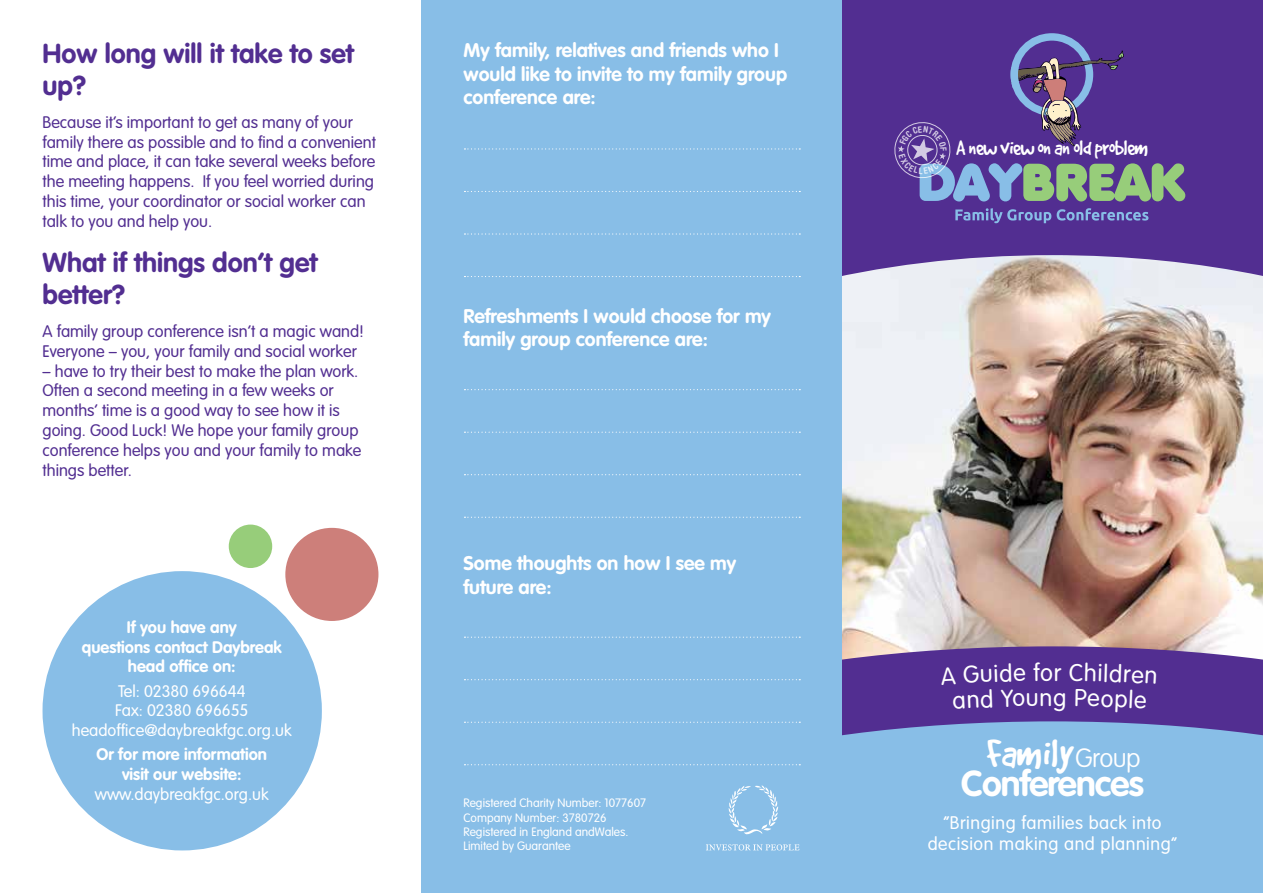
<style>
.page{position:relative;width:1263px;height:893px;background:#fff}
.page>*{position:absolute;margin:0;border:0;box-sizing:border-box;transform-origin:0 0}
.t1{font:43.05px "Good Dog Plain";color:#fff}
.t2{font:700 35.55px "VAG Rounded";letter-spacing:-.025em;color:#fff}
.t3{font:700 27px/32.4px "VAG Rounded";color:#522e91}
.t4{font:300 24px "VAG Rounded";color:#fff}
.t5{font:22.8px "Good Dog Plain";letter-spacing:-.025em;color:#fff}
.t6{font:700 19.5px/23.4px "VAG Rounded";color:#fff}
.t7{font:300 18px/21.6px "VAG Rounded";letter-spacing:.03em;color:#fff;text-align:center}
.t8{font:300 16.5px/19.8px "VAG Rounded";color:#522e91}
.t9{font:700 16.5px/19.8px "VAG Rounded";color:#fff;text-align:center}
.t10{font:300 16.5px/19.8px "VAG Rounded";color:#fff;text-align:center}
.t11{font:300 12px/14.4px "VAG Rounded";color:#fff}
.s1{font-family:"VAG Rounded";font-weight:100;font-size:26.1px}
</style>
<div class="page">
<div style="left:842px;top:0;width:421px;height:893px;background:#522e91"></div>
<img style="left:842px;top:255px;width:421px;height:391px">
<div style="left:1010px;top:33px;width:83px;height:83px;border:7px solid #88bee7;border-radius:50%"></div>
<svg style="left:955px;top:208px;width:193px;height:15px"></svg>
<svg style="left:842px;top:646px;width:421px;height:247px"></svg>
<div style="left:421px;top:0;width:421px;height:893px;background:#88bee7"></div>
<div style="left:43px;top:571px;width:279px;height:279px;background:#88bee7;border-radius:50%"></div>
<div style="left:285px;top:528px;width:93px;height:93px;background:#cd7f7a;border-radius:50%"></div>
<div style="left:229px;top:525px;width:43px;height:43px;background:#97cd7a;border-radius:50%"></div>
<svg style="left:706px;top:844px;width:93px;height:6px"></svg>
<svg style="left:729px;top:785px;width:49px;height:50px"></svg>
<svg style="left:464px;top:148px;width:336px;height:2px"></svg>
<svg style="left:464px;top:191px;width:336px;height:1px"></svg>
<svg style="left:464px;top:233px;width:336px;height:2px"></svg>
<svg style="left:464px;top:276px;width:336px;height:1px"></svg>
<svg style="left:464px;top:389px;width:336px;height:1px"></svg>
<svg style="left:464px;top:432px;width:336px;height:1px"></svg>
<svg style="left:464px;top:474px;width:336px;height:1px"></svg>
<svg style="left:464px;top:517px;width:336px;height:1px"></svg>
<svg style="left:464px;top:637px;width:336px;height:1px"></svg>
<svg style="left:464px;top:679px;width:336px;height:1px"></svg>
<svg style="left:464px;top:722px;width:336px;height:1px"></svg>
<svg style="left:464px;top:764px;width:336px;height:1px"></svg>
<svg style="left:894px;top:50px;width:291px;height:152px"></svg>
<svg style="left:940px;top:662px;width:100px;height:47px"></svg>
<svg style="left:1070px;top:663px;width:86px;height:50px"></svg>
<h3 class="t3" style="left:43px;top:38px;width:313px">How long will it take to set up?</h3>
<p class="t8" style="left:43px;top:113px;width:335px">Because it’s important to get as many of your family there as possible and to find a convenient time and place, it can take several weeks before the meeting happens. If you feel worried during this time, your coordinator or social worker can talk to you and help you.</p>
<h3 class="t3" style="left:43px;top:247px;width:276px">What if things don’t get better?</h3>
<p class="t8" style="left:43px;top:322px;width:323px">A family group conference isn’t a magic wand!<br>Everyone – you, your family and social worker</p>
<p class="t8" style="left:43px;top:361px;width:320px">– have to try their best to make the plan work.<br>Often a second meeting in a few weeks or months’ time is a good way to see how it is going. Good Luck! We hope your family group conference helps you and your family to make things better.</p>
<p class="t9" style="left:82px;top:618px;width:201px">If you have any<br>questions contact Daybreak head office on:</p>
<p class="t10" style="left:72px;top:681px;width:221px">Tel: 02380 696644<br>Fax: 02380 696655 headoffice@daybreakfgc.org.uk</p>
<p class="t9" style="left:96px;top:745px;width:172px">Or for more information visit our website:</p>
<p class="t10" style="left:95px;top:785px;width:175px">www.daybreakfgc.org.uk</p>
<p class="t6" style="left:463px;top:39px;width:325px">My family, relatives and friends who I would like to invite to my family group conference are:</p>
<p class="t6" style="left:463px;top:305px;width:309px">Refreshments I would choose for my family group conference are:</p>
<p class="t6" style="left:463px;top:553px;width:274px">Some thoughts on how I see my future are:</p>
<p class="t11" style="left:463px;top:796px;width:184px">Registered Charity Number: 1077607<br>Company Number: 3780726<br>Registered in England andWales.<br>Limited by Guarantee</p>
<h3 class="t5" style="left:956px;top:137px;width:194px">A new view on an old problem</h3>
<h3 class="t4" style="left:1040px;top:659px;width:23px">or</h3>
<h3 class="t4" style="left:1039px;top:684px;width:29px">ng</h3>
<h1 class="t1" style="left:986px;top:733px;width:156px">Family<span class="s1">Group</span></h1>
<h2 class="t2" style="left:961px;top:763px;width:184px">Conferences</h2>
<p class="t7" style="left:928px;top:812px;width:251px">“Bringing families back into decision making and planning”</p>
</div>
